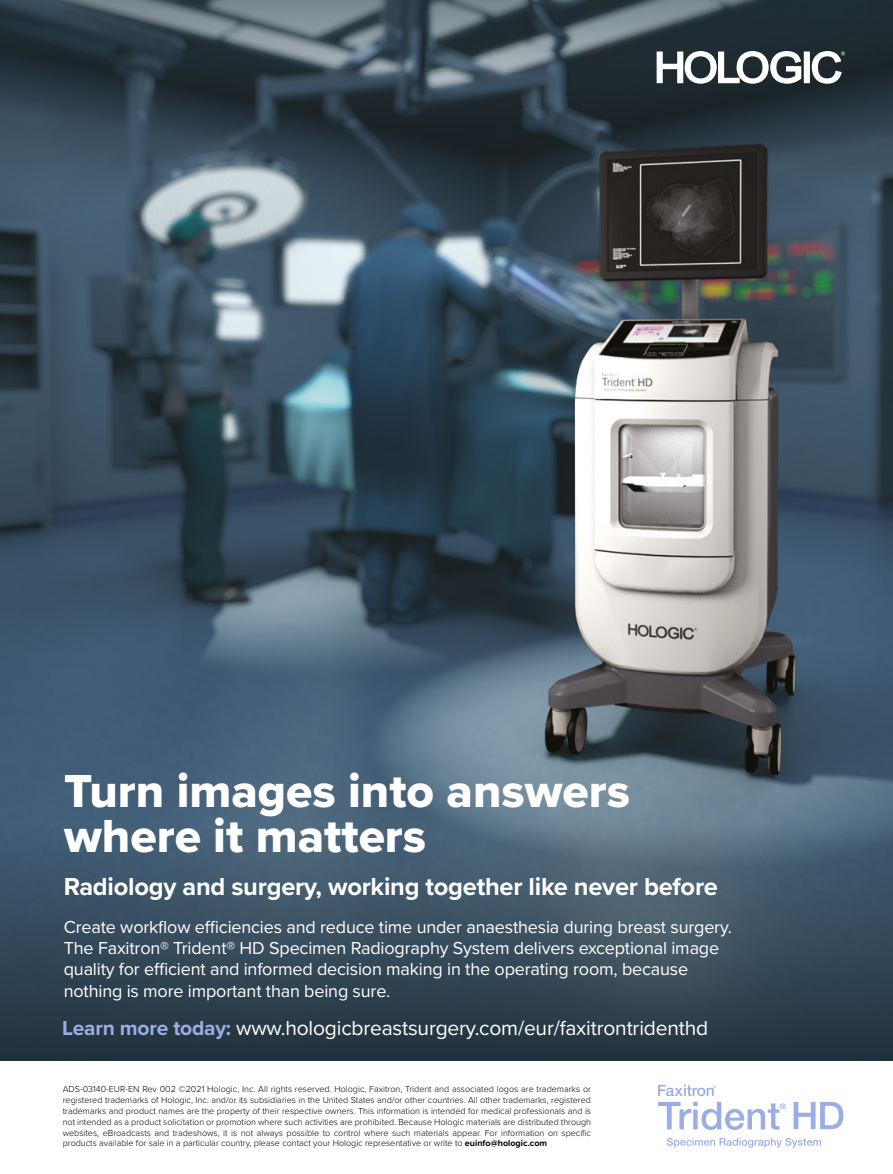
<style>
.page{position:relative;width:893px;height:1174px;background:#fff}
.page>*{position:absolute;margin:0;border:0;box-sizing:border-box;transform-origin:0 0}
.t1{font:48px/45.5px "Proxima Nova Extrabld";color:#fff}
.t2{font:700 25.5px "Proxima Nova";letter-spacing:-.01em;color:#fff}
.t3{font:21px "Proxima Nova";letter-spacing:-.01em;color:#fff}
.t4{font:18px/21px "Proxima Nova";letter-spacing:-.01em;color:#fff}
.t5{font:300 9px/10.8px "Proxima Nova";color:#000;text-align:justify}
.s1{font-weight:700;color:#9bade4}
.s2{font-weight:700}
</style>
<div class="page">
<img style="left:0;top:165px;width:893px;height:896px">
<svg style="left:0;top:0;width:893px;height:165px;background:#34434c"></svg>
<svg style="left:657px;top:51px;width:188px;height:33px"></svg>
<svg style="left:667px;top:1138px;width:154px;height:9px"></svg>
<svg style="left:794px;top:1101px;width:49px;height:28px"></svg>
<svg style="left:658px;top:1084px;width:128px;height:46px"></svg>
<h1 class="t1" style="left:64px;top:767px;width:567px">Turn images into answers where it matters</h1>
<h2 class="t2" style="left:64px;top:867px;width:656px">Radiology and surgery, working together like never before</h2>
<p class="t4" style="left:64px;top:916px;width:669px">Create workflow efficiencies and reduce time under anaesthesia during breast surgery.<br>The Faxitron® Trident® HD Specimen Radiography System delivers exceptional image quality for efficient and informed decision making in the operating room, because nothing is more important than being sure.</p>
<h3 class="t3" style="left:62px;top:1012px;width:647px"><span class="s1">Learn more today:</span> www.hologicbreastsurgery.com/eur/faxitrontridenthd</h3>
<p class="t5" style="left:63px;top:1083px;width:530px">ADS-03140-EUR-EN Rev 002 ©2021 Hologic, Inc. All rights reserved. Hologic, Faxitron, Trident and associated logos are trademarks or registered trademarks of Hologic, Inc. and/or its subsidiaries in the United States and/or other countries. All other trademarks, registered trademarks and product names are the property of their respective owners. This information is intended for medical professionals and is not intended as a product solicitation or promotion where such activities are prohibited. Because Hologic materials are distributed through websites, eBroadcasts and tradeshows, it is not always possible to control where such materials appear. For information on specific products available for sale in a particular country, please contact your Hologic representative or write to <span class="s2">euinfo@hologic.com</span></p>
</div>
